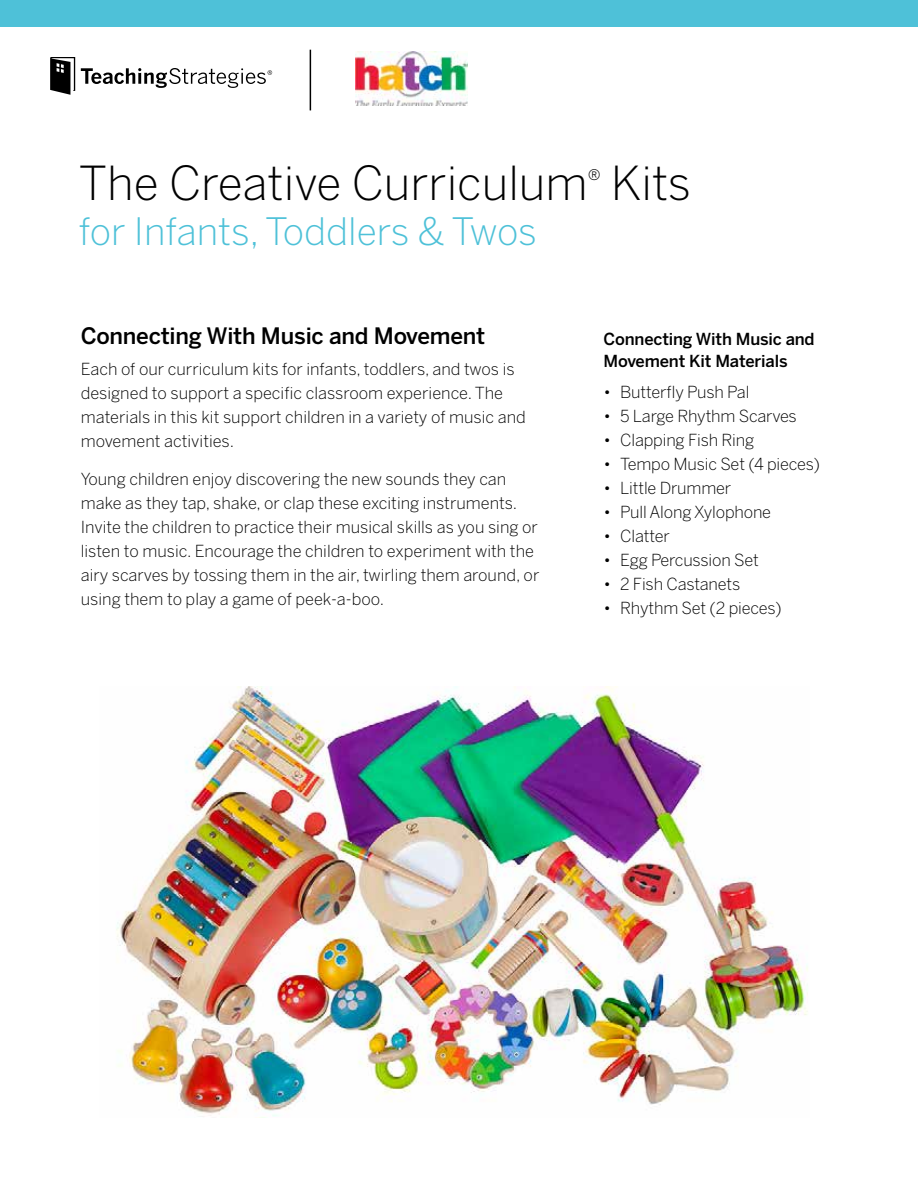
<style>
.page{position:relative;width:918px;height:1188px;background:#fff}
.page>*{position:absolute;margin:0;border:0;box-sizing:border-box;transform-origin:0 0}
.t1{font:300 46.5px "Benton Sans";color:#000}
.t2{font:300 37.5px "Benton Sans";color:#4ec1d8}
.t3{font:500 22.5px "Benton Sans";letter-spacing:-.01em;color:#000}
.t4{font:300 16.5px/24px "Benton Sans";color:#000}
.t5{font:500 16.5px/22.5px "Benton Sans";letter-spacing:-.01em;color:#000}
</style>
<div class="page">
<div style="left:0;top:0;width:918px;height:27px;background:#4ec1d8"></div>
<svg style="left:50px;top:57px;width:25px;height:38px"></svg>
<svg style="left:81px;top:68px;width:191px;height:20px"></svg>
<img style="left:355px;top:51px;width:112px;height:55px">
<hr style="left:310px;top:50px;width:1px;height:60px;background:#000">
<img style="left:116px;top:687px;width:692px;height:430px">
<h1 class="t1" style="left:79px;top:156px;width:614px">The Creative Curriculum<sup>®</sup> Kits</h1>
<h2 class="t2" style="left:79px;top:210px;width:459px">for Infants, Toddlers &amp; Twos</h2>
<h3 class="t3" style="left:81px;top:323px;width:406px">Connecting With Music and Movement</h3>
<p class="t4" style="left:81px;top:357px;width:447px">Each of our curriculum kits for infants, toddlers, and twos is designed to support a specific classroom experience. The materials in this kit support children in a variety of music and movement activities.</p>
<p class="t4" style="left:81px;top:466px;width:460px">Young children enjoy discovering the new sounds they can make as they tap, shake, or clap these exciting instruments.<br>Invite the children to practice their musical skills as you sing or listen to music. Encourage the children to experiment with the airy scarves by tossing them in the air, twirling them around, or using them to play a game of peek-a-boo.</p>
<p class="t5" style="left:604px;top:328px;width:213px">Connecting With Music and<br>Movement Kit Materials</p>
<p class="t4" style="left:604px;top:380px;width:147px">• Butterfly Push Pal</p>
<p class="t4" style="left:604px;top:404px;width:195px">• 5 Large Rhythm Scarves</p>
<p class="t4" style="left:604px;top:428px;width:152px">• Clapping Fish Ring</p>
<p class="t4" style="left:604px;top:452px;width:218px">• Tempo Music Set (4 pieces)</p>
<p class="t4" style="left:604px;top:476px;width:129px">• Little Drummer</p>
<p class="t4" style="left:604px;top:500px;width:169px">• Pull Along Xylophone</p>
<p class="t4" style="left:604px;top:524px;width:68px">• Clatter</p>
<p class="t4" style="left:604px;top:548px;width:157px">• Egg Percussion Set</p>
<p class="t4" style="left:604px;top:572px;width:138px">• 2 Fish Castanets</p>
<p class="t4" style="left:604px;top:596px;width:180px">• Rhythm Set (2 pieces)</p>
</div>
